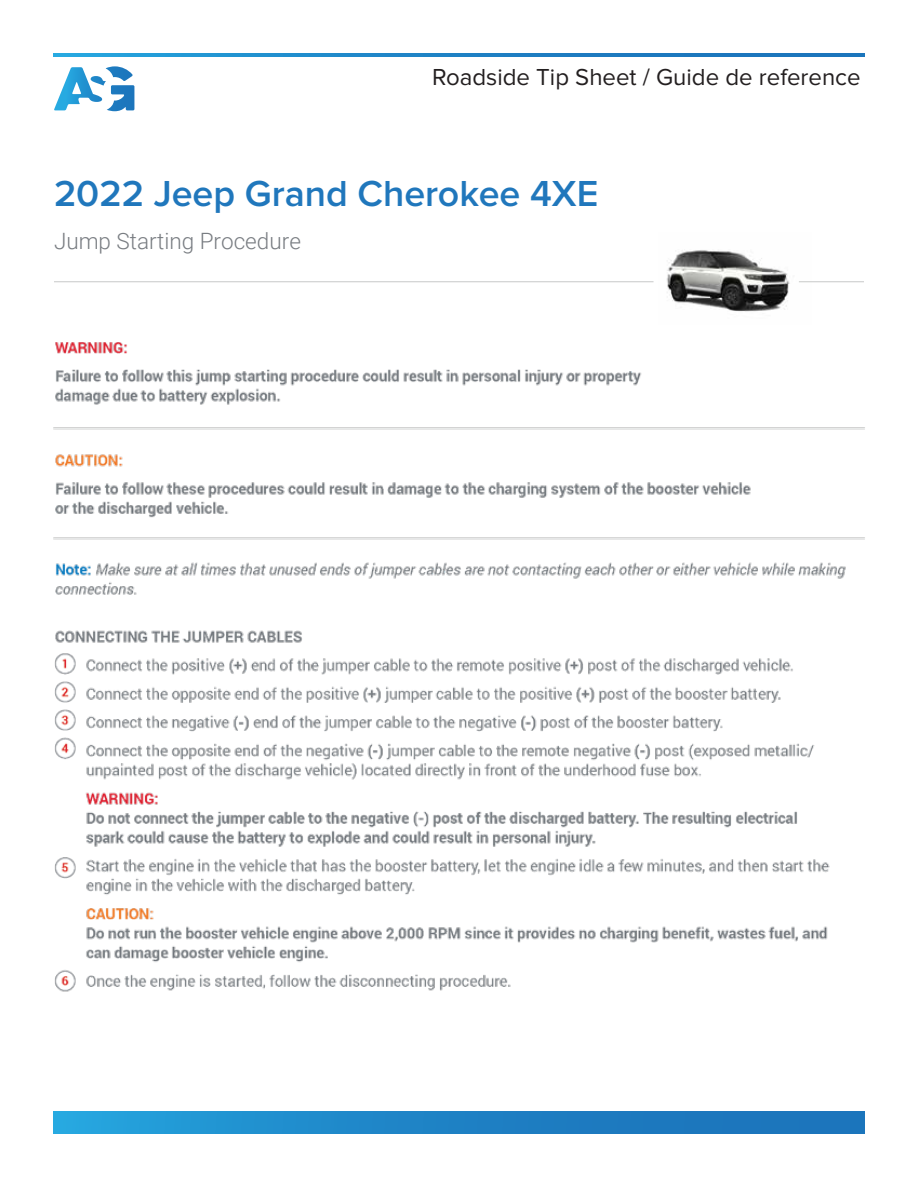
<style>
.page{position:relative;width:918px;height:1188px;background:#fff}
.page>*{position:absolute;margin:0;border:0;box-sizing:border-box;transform-origin:0 0}
.t1{font:600 37.5px "Proxima Nova";color:#2077bc}
.t2{font:24px "Proxima Nova";color:#231f20}
.t3{font:300 22.5px "Roboto";color:#797d82}
</style>
<div class="page">
<img style="left:53px;top:342px;width:812px;height:650px">
<img style="left:666px;top:250px;width:145px;height:62px">
<hr style="left:54px;top:281px;width:600px;height:1px;background:#c7c9c8">
<hr style="left:799px;top:281px;width:65px;height:1px;background:#c7c9c8">
<div style="left:54px;top:1111px;width:811px;height:23px;background:linear-gradient(to right,#24a0da,#1a6cb5)"></div>
<svg style="left:54px;top:66px;width:80px;height:45px"></svg>
<svg style="left:54px;top:53px;width:811px;height:4px;background:#1e85c7"></svg>
<p class="t2" style="left:432px;top:63px;width:430px">Roadside Tip Sheet / Guide de reference</p>
<h1 class="t1" style="left:54px;top:172px;width:546px">2022 Jeep Grand Cherokee 4XE</h1>
<p class="t3" style="left:54px;top:225px;width:248px">Jump Starting Procedure</p>
</div>
